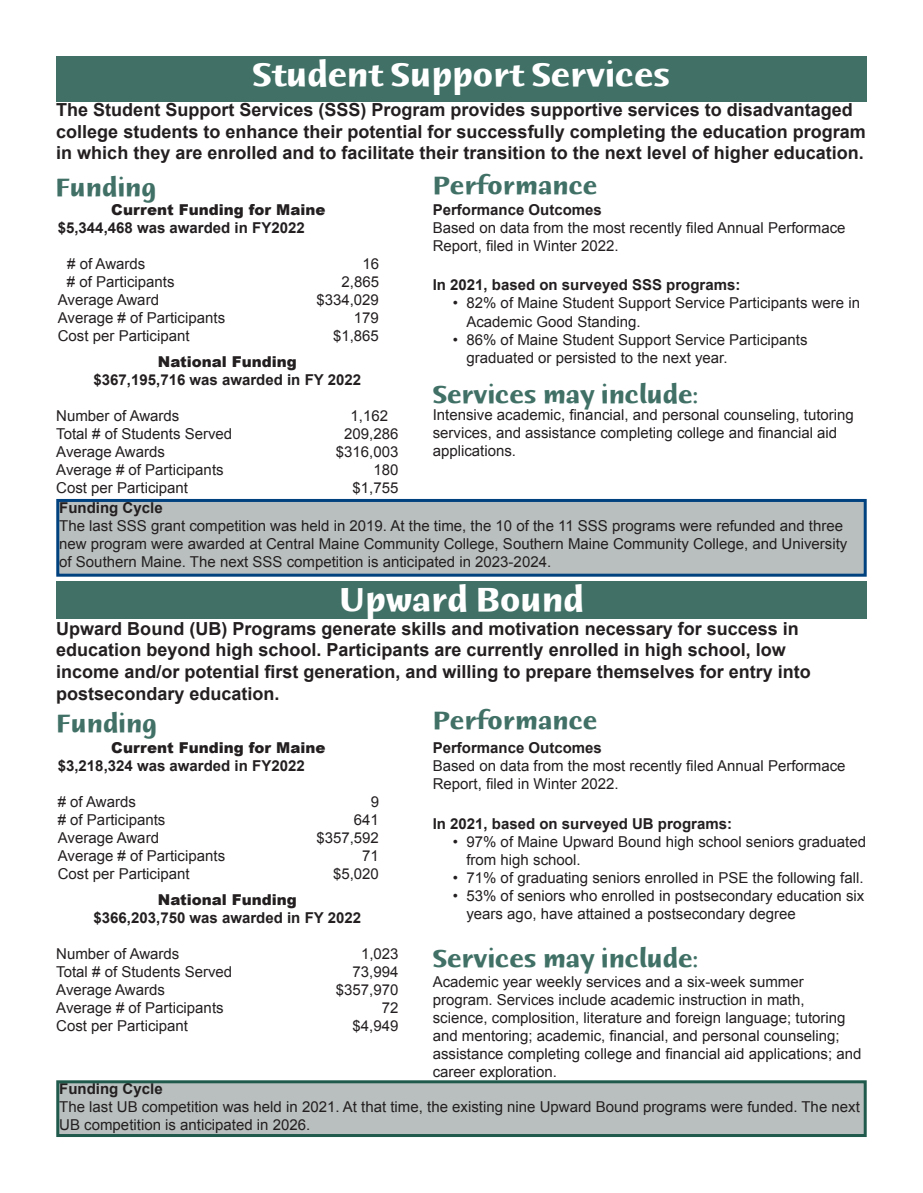
<style>
.page{position:relative;width:923px;height:1193px;background:#fff}
.page>*{position:absolute;margin:0;border:0;box-sizing:border-box;transform-origin:0 0}
.t1{font:36px "Humana Sans ITCTT Bold";color:#fff}
.t2{font:27px "Humana Sans ITCTT Bold";color:#417166}
.t3{font:700 18px/21.6px "Arial";color:#231f20}
.heading_2{font:15px/18px "Arial";color:#231f20}
.t10{font:15px "Arial";color:#231f20}
.BULLETS{font:15px/18px "Arial";color:#231f20}
.heading_2-2{font:700 15px "Arial";color:#231f20}
.c9{font:900 15px "Arial";color:#231f20}
.p13{font:700 15px "Arial";color:#231f20}
.t10-2{font:700 15px "Arial";color:#231f20}
</style>
<div class="page">
<div style="left:56px;top:56px;width:810px;height:45px;background:#417166"></div>
<div style="left:56px;top:581px;width:810px;height:37px;background:#417166"></div>
<div style="left:58px;top:500px;width:807px;height:75px;background:#b9bfbe"></div>
<div style="left:56px;top:499px;width:810px;height:77px;border:3px solid #00427f"></div>
<div style="left:58px;top:1081px;width:807px;height:54px;background:#b9bfbe"></div>
<div style="left:56px;top:1080px;width:810px;height:57px;border:3px solid #205a4c"></div>
<p class="t1" style="left:252px;top:56px;width:419px">Student Support Services</p>
<p class="t3" style="left:56px;top:100px;width:811px">The Student Support Services (SSS) Program provides supportive services to disadvantaged college students to enhance their potential for successfully completing the education program in which they are enrolled and to facilitate their transition to the next level of higher education.</p>
<p class="t2" style="left:55px;top:173px;width:102px">Funding</p>
<p class="t2" style="left:432px;top:171px;width:166px">Performance</p>
<p class="heading_2-2" style="left:432px;top:200px;width:171px">Performance Outcomes</p>
<p class="heading_2" style="left:432px;top:219px;width:414px">Based on data from the most recently filed Annual Performace<br>Report, filed in Winter 2022.</p>
<p class="heading_2-2" style="left:432px;top:275px;width:309px">In 2021, based on surveyed SSS programs:</p>
<p class="BULLETS" style="left:466px;top:294px;width:395px;text-indent:-14px">• 82% of Maine Student Support Service Participants were in<br>Academic Good Standing.</p>
<p class="BULLETS" style="left:466px;top:330px;width:342px;text-indent:-14px">• 86% of Maine Student Support Service Participants graduated or persisted to the next year.</p>
<p class="c9" style="left:111px;top:199px;width:215px">Current Funding for Maine</p>
<p class="t10-2" style="left:58px;top:218px;width:248px">$5,344,468 was awarded in FY2022</p>
<p class="t10" style="left:67px;top:254px;width:80px"># of Awards</p>
<p class="t10" style="left:362px;top:254px;width:18px">16</p>
<p class="t10" style="left:67px;top:272px;width:109px"># of Participants</p>
<p class="t10" style="left:341px;top:272px;width:39px">2,865</p>
<p class="t10" style="left:58px;top:290px;width:103px">Average Award</p>
<p class="t10" style="left:316px;top:290px;width:64px">$334,029</p>
<p class="t10" style="left:58px;top:308px;width:169px">Average # of Participants</p>
<p class="t10" style="left:354px;top:308px;width:27px">179</p>
<p class="t10" style="left:58px;top:326px;width:133px">Cost per Participant</p>
<p class="t10" style="left:333px;top:326px;width:47px">$1,865</p>
<p class="c9" style="left:158px;top:350px;width:140px">National Funding</p>
<p class="p13" style="left:94px;top:369px;width:269px">$367,195,716 was awarded in FY 2022</p>
<p class="t10" style="left:56px;top:405px;width:125px">Number of Awards</p>
<p class="t10" style="left:350px;top:405px;width:39px">1,162</p>
<p class="t10" style="left:56px;top:423px;width:177px">Total # of Students Served</p>
<p class="t10" style="left:344px;top:423px;width:56px">209,286</p>
<p class="t10" style="left:56px;top:441px;width:110px">Average Awards</p>
<p class="t10" style="left:336px;top:441px;width:64px">$316,003</p>
<p class="t10" style="left:56px;top:459px;width:169px">Average # of Participants</p>
<p class="t10" style="left:373px;top:459px;width:27px">180</p>
<p class="t10" style="left:56px;top:477px;width:133px">Cost per Participant</p>
<p class="t10" style="left:352px;top:477px;width:47px">$1,755</p>
<p class="t2" style="left:432px;top:380px;width:267px">Services may include:</p>
<p class="heading_2" style="left:432px;top:406px;width:423px">Intensive academic, financial, and personal counseling, tutoring services, and assistance completing college and financial aid applications.</p>
<p class="heading_2-2" style="left:59px;top:498px;width:105px">Funding Cycle</p>
<p class="heading_2" style="left:59px;top:517px;width:789px">The last SSS grant competition was held in 2019. At the time, the 10 of the 11 SSS programs were refunded and three new program were awarded at Central Maine Community College, Southern Maine Community College, and University of Southern Maine. The next SSS competition is anticipated in 2023-2024.</p>
<p class="t1" style="left:339px;top:581px;width:246px">Upward Bound</p>
<p class="t3" style="left:56px;top:618px;width:756px">Upward Bound (UB) Programs generate skills and motivation necessary for success in education beyond high school. Participants are currently enrolled in high school, low income and/or potential first generation, and willing to prepare themselves for entry into postsecondary education.</p>
<p class="t2" style="left:56px;top:709px;width:102px">Funding</p>
<p class="t2" style="left:432px;top:706px;width:166px">Performance</p>
<p class="c9" style="left:111px;top:737px;width:215px">Current Funding for Maine</p>
<p class="t10-2" style="left:58px;top:756px;width:248px">$3,218,324 was awarded in FY2022</p>
<p class="t10" style="left:58px;top:792px;width:80px"># of Awards</p>
<p class="t10" style="left:371px;top:792px;width:10px">9</p>
<p class="t10" style="left:58px;top:810px;width:109px"># of Participants</p>
<p class="t10" style="left:354px;top:810px;width:27px">641</p>
<p class="t10" style="left:58px;top:828px;width:103px">Average Award</p>
<p class="t10" style="left:316px;top:828px;width:64px">$357,592</p>
<p class="t10" style="left:58px;top:846px;width:169px">Average # of Participants</p>
<p class="t10" style="left:362px;top:846px;width:18px">71</p>
<p class="t10" style="left:58px;top:864px;width:133px">Cost per Participant</p>
<p class="t10" style="left:333px;top:864px;width:47px">$5,020</p>
<p class="c9" style="left:158px;top:888px;width:140px">National Funding</p>
<p class="p13" style="left:94px;top:907px;width:269px">$366,203,750 was awarded in FY 2022</p>
<p class="t10" style="left:56px;top:943px;width:125px">Number of Awards</p>
<p class="t10" style="left:361px;top:943px;width:39px">1,023</p>
<p class="t10" style="left:56px;top:961px;width:177px">Total # of Students Served</p>
<p class="t10" style="left:352px;top:961px;width:47px">73,994</p>
<p class="t10" style="left:56px;top:979px;width:110px">Average Awards</p>
<p class="t10" style="left:336px;top:979px;width:64px">$357,970</p>
<p class="t10" style="left:56px;top:997px;width:169px">Average # of Participants</p>
<p class="t10" style="left:382px;top:997px;width:18px">72</p>
<p class="t10" style="left:56px;top:1015px;width:133px">Cost per Participant</p>
<p class="t10" style="left:352px;top:1015px;width:47px">$4,949</p>
<p class="heading_2-2" style="left:432px;top:738px;width:171px">Performance Outcomes</p>
<p class="heading_2" style="left:432px;top:757px;width:414px">Based on data from the most recently filed Annual Performace<br>Report, filed in Winter 2022.</p>
<p class="heading_2-2" style="left:432px;top:813px;width:301px">In 2021, based on surveyed UB programs:</p>
<p class="BULLETS" style="left:466px;top:832px;width:401px;text-indent:-14px">• 97% of Maine Upward Bound high school seniors graduated from high school.</p>
<p class="BULLETS" style="left:453px;top:868px;width:412px">• 71% of graduating seniors enrolled in PSE the following fall.</p>
<p class="BULLETS" style="left:466px;top:886px;width:399px;text-indent:-14px">• 53% of seniors who enrolled in postsecondary education six years ago, have attained a postsecondary degree</p>
<p class="t2" style="left:432px;top:944px;width:267px">Services may include:</p>
<p class="heading_2" style="left:432px;top:972px;width:430px">Academic year weekly services and a six-week summer program. Services include academic instruction in math, science, complosition, literature and foreign language; tutoring and mentoring; academic, financial, and personal counseling; assistance completing college and financial aid applications; and career exploration.</p>
<p class="heading_2-2" style="left:59px;top:1079px;width:105px">Funding Cycle</p>
<p class="heading_2" style="left:59px;top:1098px;width:802px">The last UB competition was held in 2021. At that time, the existing nine Upward Bound programs were funded. The next<br>UB competition is anticipated in 2026.</p>
</div>
